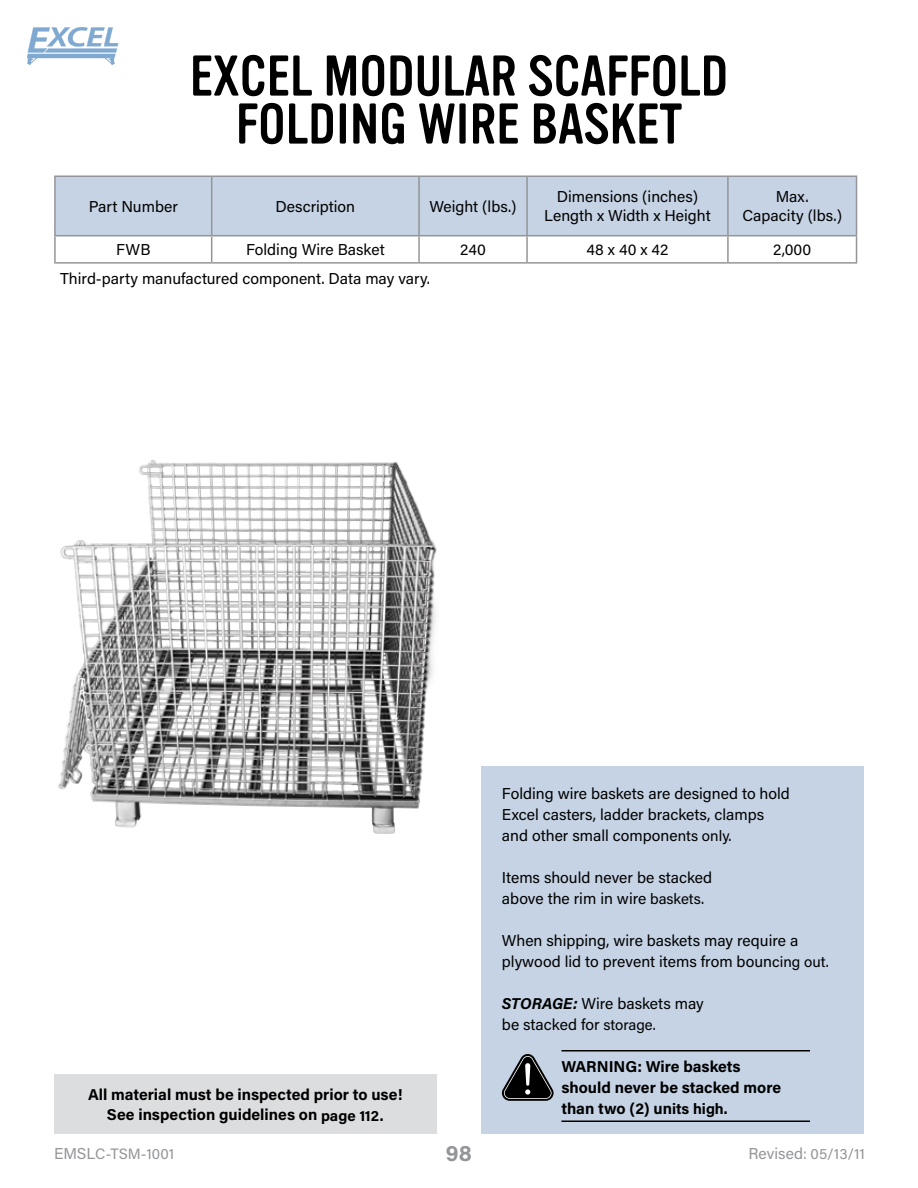
<style>
.page{position:relative;width:918px;height:1188px;background:#fff}
.page>*{position:absolute;margin:0;border:0;box-sizing:border-box;transform-origin:0 0}
.t1{font:56.25px/48px "Vinyl OT";color:#000;text-align:center}
.t2{font:700 22.5px "Acumin Pro";color:#939598}
.t3{font:15.75px/21px "Acumin Pro";color:#000}
.t4{font:700 15.75px/21px "Acumin Pro";color:#000;text-align:center}
.t5{font:15px "Acumin Pro";color:#939598}
.s1{font-size:15px}
.s2{font-size:15.75px}
.s3{font-weight:700;font-style:italic}
</style>
<div class="page">
<div style="left:54px;top:1074px;width:382px;height:60px;background:#dcddde"></div>
<svg style="left:27px;top:27px;width:91px;height:38px"></svg>
<img style="left:58px;top:460px;width:379px;height:374px">
<div style="left:56px;top:177px;width:800px;height:58px;background:#c5d3e4"></div>
<hr style="left:211px;top:177px;width:1px;height:58px;background:#939598">
<hr style="left:418px;top:177px;width:2px;height:58px;background:#939598">
<svg style="left:211px;top:236px;width:1px;height:26px"></svg>
<hr style="left:418px;top:236px;width:2px;height:26px;background:#939598">
<hr style="left:54px;top:236px;width:2px;height:26px;background:#939598">
<hr style="left:526px;top:236px;width:2px;height:26px;background:#939598">
<hr style="left:727px;top:236px;width:2px;height:26px;background:#939598">
<svg style="left:856px;top:236px;width:1px;height:26px"></svg>
<hr style="left:54px;top:262px;width:158px;height:2px;background:#939598">
<hr style="left:212px;top:262px;width:207px;height:2px;background:#939598">
<hr style="left:419px;top:262px;width:108px;height:2px;background:#939598">
<hr style="left:527px;top:262px;width:201px;height:2px;background:#939598">
<hr style="left:728px;top:262px;width:129px;height:2px;background:#939598">
<hr style="left:54px;top:176px;width:158px;height:1px;background:#939598">
<hr style="left:54px;top:177px;width:2px;height:58px;background:#939598">
<hr style="left:212px;top:176px;width:207px;height:1px;background:#939598">
<hr style="left:419px;top:176px;width:108px;height:1px;background:#939598">
<hr style="left:527px;top:176px;width:201px;height:1px;background:#939598">
<hr style="left:526px;top:177px;width:2px;height:58px;background:#939598">
<hr style="left:728px;top:176px;width:129px;height:1px;background:#939598">
<hr style="left:727px;top:177px;width:2px;height:58px;background:#939598">
<hr style="left:856px;top:177px;width:1px;height:58px;background:#939598">
<hr style="left:54px;top:235px;width:158px;height:1px;background:#939598">
<hr style="left:212px;top:235px;width:207px;height:1px;background:#939598">
<hr style="left:419px;top:235px;width:108px;height:1px;background:#939598">
<hr style="left:527px;top:235px;width:201px;height:1px;background:#939598">
<hr style="left:728px;top:235px;width:129px;height:1px;background:#939598">
<div style="left:482px;top:767px;width:382px;height:367px;background:#c5d3e4"></div>
<hr style="left:561px;top:1050px;width:249px;height:2px;background:#000">
<hr style="left:561px;top:1121px;width:249px;height:1px;background:#000">
<svg style="left:502px;top:1054px;width:52px;height:47px"></svg>
<h1 class="t1" style="left:190px;top:53px;width:540px">EXCEL MODULAR SCAFFOLD<br>FOLDING WIRE BASKET</h1>
<p class="t3" style="left:89px;top:195px;width:91px">Part Number</p>
<p class="t3" style="left:276px;top:195px;width:81px">Description</p>
<p class="t3" style="left:429px;top:195px;width:89px">Weight (lbs.)</p>
<p class="t3" style="left:544px;top:187px;width:168px;line-height:18.9px;text-align:center">Dimensions (inches)<br>Length x Width x Height</p>
<p class="t3" style="left:742px;top:187px;width:101px;line-height:18.9px;text-align:center">Max.<br>Capacity (lbs.)</p>
<p class="t3" style="left:116px;top:238px;width:36px">FWB</p>
<p class="t3" style="left:246px;top:238px;width:140px">Folding Wire Basket</p>
<p class="t3" style="left:460px;top:238px;width:27px">240</p>
<p class="t3" style="left:587px;top:238px;width:83px">48 x 40 x 42</p>
<p class="t3" style="left:773px;top:238px;width:40px">2,000</p>
<p class="t3" style="left:60px;top:267px;width:371px">Third-party manufactured component. Data may vary.</p>
<p class="t4" style="left:88px;top:1083px;width:316px">All material must be inspected prior to use!<br>See inspection guidelines on <span class="s1">page 112.</span></p>
<p class="t5" style="left:54px;top:1143px;width:122px"><span class="s2">EMSL</span>C-TSM-1001</p>
<h2 class="t2" style="left:446px;top:1138px;width:28px">98</h2>
<p class="t3" style="left:502px;top:782px;width:290px">Folding wire baskets are designed to hold<br>Excel casters, ladder brackets, clamps and other small compone<span class="s1">nts only.</span></p>
<p class="t3" style="left:502px;top:866px;width:212px">Items should never be stacked above the rim in wire <span class="s1">baskets.</span></p>
<p class="t3" style="left:502px;top:929px;width:329px">When shipping, wire baskets may require a plywood lid to prevent items from boun<span class="s1">cing out.</span></p>
<p class="t3" style="left:502px;top:992px;width:203px"><span class="s3">STORAGE:</span> Wire baskets may be stacked for <span class="s1">storage.</span></p>
<p class="t4" style="left:561px;top:1055px;width:221px;text-align:left">WARNING: Wire baskets should never be stacked more than two (2) un<span class="s1">its high.</span></p>
<p class="t5" style="left:748px;top:1143px;width:118px"><span class="s2">Revised</span>: 05/13/11</p>
</div>
